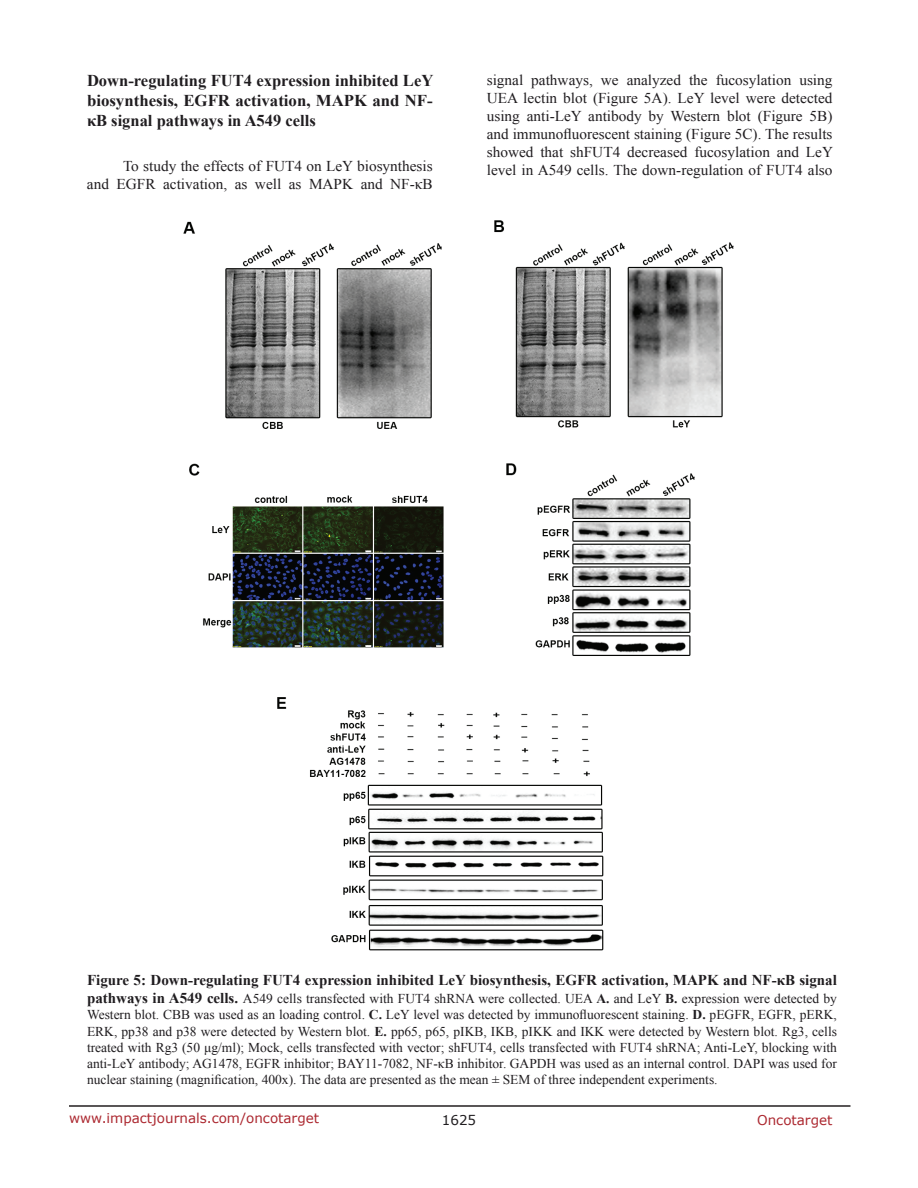
<style>
.page{position:relative;width:918px;height:1188px;background:#fff}
.page>*{position:absolute;margin:0;border:0;box-sizing:border-box;transform-origin:0 0}
.t1{font:700 16.5px/19.8px "Times New Roman";color:#201d20;text-align:justify}
.t2{font:15px/18px "Times New Roman";color:#201d20;text-align:right}
.t3{font:700 15px "Times New Roman";color:#201d20}
.t4{font:13.5px/16.2px "Times New Roman";color:#201d20;text-align:justify}
.t5{font:13.5px "Verdana";color:#ac2830}
.t6{font:13.5px "Verdana";color:#201d20}
.s1{font-weight:700;font-size:15px}
.s2{font-weight:700}
</style>
<div class="page">
<hr style="left:69px;top:1105px;width:781px;height:2px;background:#231f20">
<img style="left:183px;top:220px;width:551px;height:731px">
<p class="t1" style="left:87px;top:70px;width:348px">Down-regulating FUT4 expression inhibited LeY biosynthesis, EGFR activation, MAPK and NF&shy;κB signal pathways in A549 cells</p>
<p class="t2" style="left:87px;top:157px;width:347px">To study the effects of FUT4 on LeY biosynthesis<br>and EGFR activation, as well as MAPK and NF-κB</p>
<p class="t2" style="left:487px;top:71px;width:348px;text-align:justify">signal pathways, we analyzed the fucosylation using UEA lectin blot (Figure 5A). LeY level were detected using anti-LeY antibody by Western blot (Figure 5B) and immunofluorescent staining (Figure 5C). The results showed that shFUT4 decreased fucosylation and LeY level in A549 cells. The down-regulation of FUT4 also</p>
<p class="t3" style="left:87px;top:970px;width:751px">Figure 5: Down-regulating FUT4 expression inhibited LeY biosynthesis, EGFR activation, MAPK and NF-κB signal</p>
<p class="t4" style="left:87px;top:990px;width:752px"><span class="s1">pathways in A549 cells.</span> A549 cells transfected with FUT4 shRNA were collected. UEA <span class="s2">A.</span> and LeY <span class="s2">B.</span> expression were detected by Western blot. CBB was used as an loading control. <span class="s2">C.</span> LeY level was detected by immunofluorescent staining. <span class="s2">D.</span> pEGFR, EGFR, pERK, ERK, pp38 and p38 were detected by Western blot. <span class="s2">E.</span> pp65, p65, pIKB, IKB, pIKK and IKK were detected by Western blot. Rg3, cells treated with Rg3 (50 μg/ml); Mock, cells transfected with vector; shFUT4, cells transfected with FUT4 shRNA; Anti-LeY, blocking with anti-LeY antibody; AG1478, EGFR inhibitor; BAY11-7082, NF-κB inhibitor. GAPDH was used as an internal control. DAPI was used for nuclear staining (magnification, 400x). The data are presented as the mean ± SEM of three independent experiments.</p>
<p class="t5" style="left:69px;top:1109px;width:252px">www.impactjournals.com/oncotarget</p>
<p class="t6" style="left:442px;top:1111px;width:36px">1625</p>
<p class="t5" style="left:757px;top:1111px;width:77px">Oncotarget</p>
</div>
